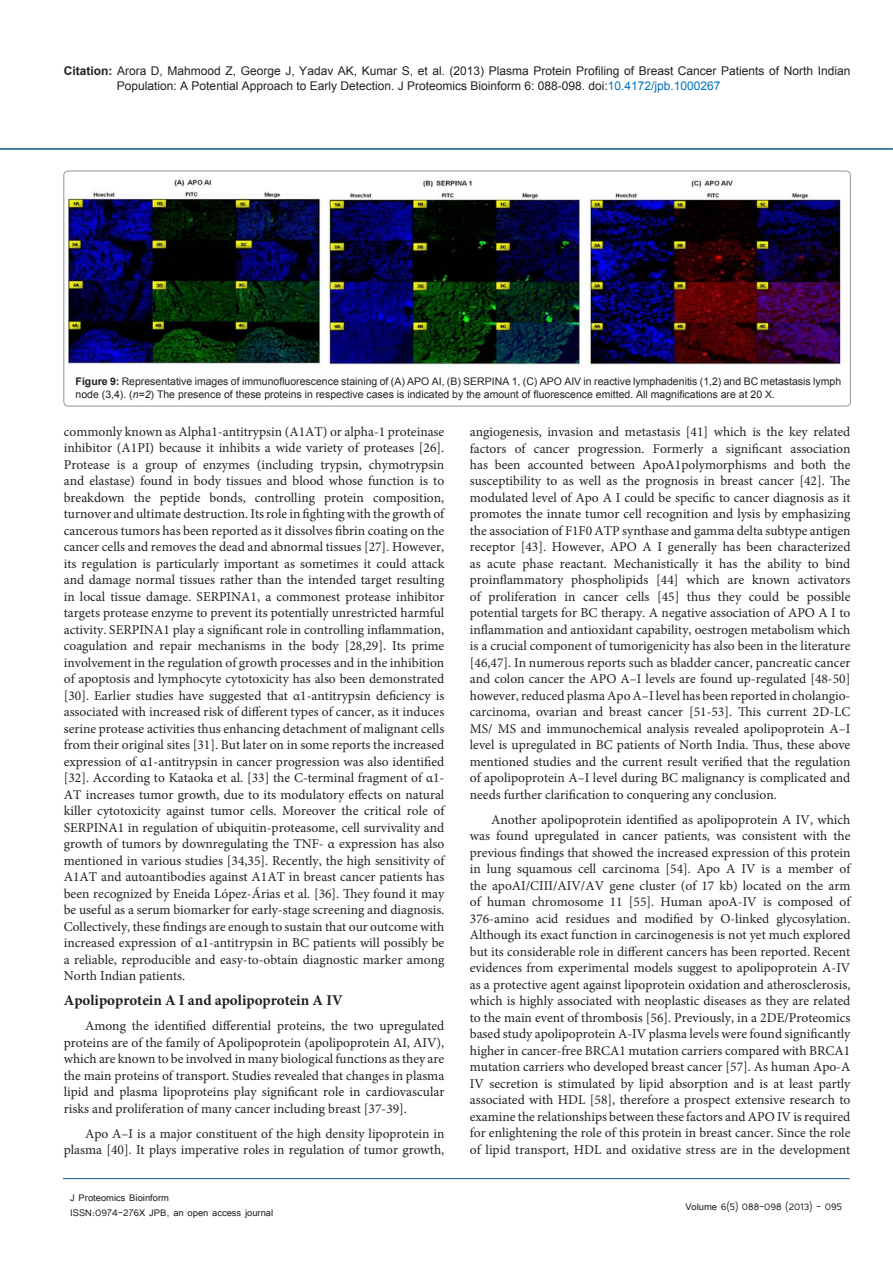
<style>
.page{position:relative;width:893px;height:1263px;background:#fff}
.page>*{position:absolute;margin:0;border:0;box-sizing:border-box;transform-origin:0 0}
.t1{font:700 15px "Minion Pro";color:#231f20}
.t2{font:13.5px/16.5px "Minion Pro";color:#231f20;text-align:justify}
.t3{font:12px/14.4px "Arial";color:#231f20}
.t4{font:12px/14.4px "Tunga";color:#231f20}
.t5{font:10.5px/12.6px "Arial";color:#231f20}
.s1{font-weight:700}
.s2{color:#0072bc}
.s3{font-style:italic}
</style>
<div class="page">
<hr style="left:63px;top:1178px;width:787px;height:1px;background:#005996">
<hr style="left:0;top:148px;width:893px;height:2px;background:#005996">
<div style="left:64px;top:171px;width:786px;height:235px;border:1px solid #939598;border-radius:4px"></div>
<img style="left:68px;top:177px;width:773px;height:190px">
<p class="t3" style="left:117px;top:64px;width:735px;text-indent:-53px"><span class="s1">Citation:</span> Arora D, Mahmood Z, George J, Yadav AK, Kumar S, et al. (2013) Plasma Protein Profiling of Breast Cancer Patients of North Indian<br>Population: A Potential Approach to Early Detection. J Proteomics Bioinform 6: 088-098. doi:<span class="s2">10.4172/jpb.1000267</span></p>
<p class="t5" style="left:76px;top:375px;width:767px"><span class="s1">Figure 9:</span> Representative images of immunofluorescence staining of (A) APO AI, (B) SERPINA 1, (C) APO AIV in reactive lymphadenitis (1,2) and BC metastasis lymph node (3,4). (<span class="s3">n=2</span>) The presence of these proteins in respective cases is indicated by the amount of fluorescence emitted. All magnifications are at 20 X.</p>
<p class="t2" style="left:64px;top:423px;width:382px">commonly known as Alpha1-antitrypsin (A1AT) or alpha-1 proteinase inhibitor (A1PI) because it inhibits a wide variety of proteases [26].<br>Protease is a group of enzymes (including trypsin, chymotrypsin and elastase) found in body tissues and blood whose function is to breakdown the peptide bonds, controlling protein composition, turnover and ultimate destruction. Its role in fighting with the growth of cancerous tumors has been reported as it dissolves fibrin coating on the cancer cells and removes the dead and abnormal tissues [27]. However, its regulation is particularly important as sometimes it could attack and damage normal tissues rather than the intended target resulting in local tissue damage. SERPINA1, a commonest protease inhibitor targets protease enzyme to prevent its potentially unrestricted harmful activity. SERPINA1 play a significant role in controlling inflammation, coagulation and repair mechanisms in the body [28,29]. Its prime involvement in the regulation of growth processes and in the inhibition of apoptosis and lymphocyte cytotoxicity has also been demonstrated [30]. Earlier studies have suggested that α1-antitrypsin deficiency is associated with increased risk of different types of cancer, as it induces serine protease activities thus enhancing detachment of malignant cells from their original sites [31]. But later on in some reports the increased expression of α1-antitrypsin in cancer progression was also identified [32]. According to Kataoka et al. [33] the C-terminal fragment of α1- AT increases tumor growth, due to its modulatory effects on natural killer cytotoxicity against tumor cells. Moreover the critical role of SERPINA1 in regulation of ubiquitin-proteasome, cell survivality and growth of tumors by downregulating the TNF- α expression has also mentioned in various studies [34,35]. Recently, the high sensitivity of A1AT and autoantibodies against A1AT in breast cancer patients has been recognized by Eneida López-Árias et al. [36]. They found it may be useful as a serum biomarker for early-stage screening and diagnosis.<br>Collectively, these findings are enough to sustain that our outcome with increased expression of α1-antitrypsin in BC patients will possibly be a reliable, reproducible and easy-to-obtain diagnostic marker among North Indian patients.</p>
<p class="t1" style="left:64px;top:990px;width:280px">Apolipoprotein A I and apolipoprotein A IV</p>
<p class="t2" style="left:64px;top:1018px;width:382px;text-indent:21px">Among the identified differential proteins, the two upregulated proteins are of the family of Apolipoprotein (apolipoprotein AI, AIV), which are known to be involved in many biological functions as they are the main proteins of transport. Studies revealed that changes in plasma lipid and plasma lipoproteins play significant role in cardiovascular risks and proliferation of many cancer including breast [37-39].</p>
<p class="t2" style="left:64px;top:1125px;width:382px;text-align:right">Apo A–I is a major constituent of the high density lipoprotein in plasma [40]. It plays imperative roles in regulation of tumor growth,</p>
<p class="t4" style="left:70px;top:1190px;width:205px">J Proteomics Bioinform<br>ISSN:0974-276X JPB, an open access journal</p>
<p class="t2" style="left:470px;top:423px;width:382px">angiogenesis, invasion and metastasis [41] which is the key related factors of cancer progression. Formerly a significant association has been accounted between ApoA1polymorphisms and both the susceptibility to as well as the prognosis in breast cancer [42]. The modulated level of Apo A I could be specific to cancer diagnosis as it promotes the innate tumor cell recognition and lysis by emphasizing the association of F1F0 ATP synthase and gamma delta subtype antigen receptor [43]. However, APO A I generally has been characterized as acute phase reactant. Mechanistically it has the ability to bind proinflammatory phospholipids [44] which are known activators of proliferation in cancer cells [45] thus they could be possible potential targets for BC therapy. A negative association of APO A I to inflammation and antioxidant capability, oestrogen metabolism which is a crucial component of tumorigenicity has also been in the literature [46,47]. In numerous reports such as bladder cancer, pancreatic cancer and colon cancer the APO A–I levels are found up-regulated [48-50] however, reduced plasma Apo A–I level has been reported in cholangio&shy;carcinoma, ovarian and breast cancer [51-53]. This current 2D-LC MS/ MS and immunochemical analysis revealed apolipoprotein A–I level is upregulated in BC patients of North India. Thus, these above mentioned studies and the current result verified that the regulation of apolipoprotein A–I level during BC malignancy is complicated and needs further clarification to conquering any conclusion.</p>
<p class="t2" style="left:470px;top:811px;width:382px;text-indent:21px">Another apolipoprotein identified as apolipoprotein A IV, which was found upregulated in cancer patients, was consistent with the previous findings that showed the increased expression of this protein in lung squamous cell carcinoma [54]. Apo A IV is a member of the apoAI/CIII/AIV/AV gene cluster (of 17 kb) located on the arm of human chromosome 11 [55]. Human apoA-IV is composed of 376-amino acid residues and modified by O-linked glycosylation.<br>Although its exact function in carcinogenesis is not yet much explored but its considerable role in different cancers has been reported. Recent evidences from experimental models suggest to apolipoprotein A-IV as a protective agent against lipoprotein oxidation and atherosclerosis, which is highly associated with neoplastic diseases as they are related to the main event of thrombosis [56]. Previously, in a 2DE/Proteomics based study apolipoprotein A-IV plasma levels were found significantly higher in cancer-free BRCA1 mutation carriers compared with BRCA1 mutation carriers who developed breast cancer [57]. As human Apo-A IV secretion is stimulated by lipid absorption and is at least partly associated with HDL [58], therefore a prospect extensive research to examine the relationships between these factors and APO IV is required for enlightening the role of this protein in breast cancer. Since the role of lipid transport, HDL and oxidative stress are in the development</p>
<p class="t4" style="left:685px;top:1199px;width:158px">Volume 6(5) 088-098 (2013) - 095</p>
</div>
